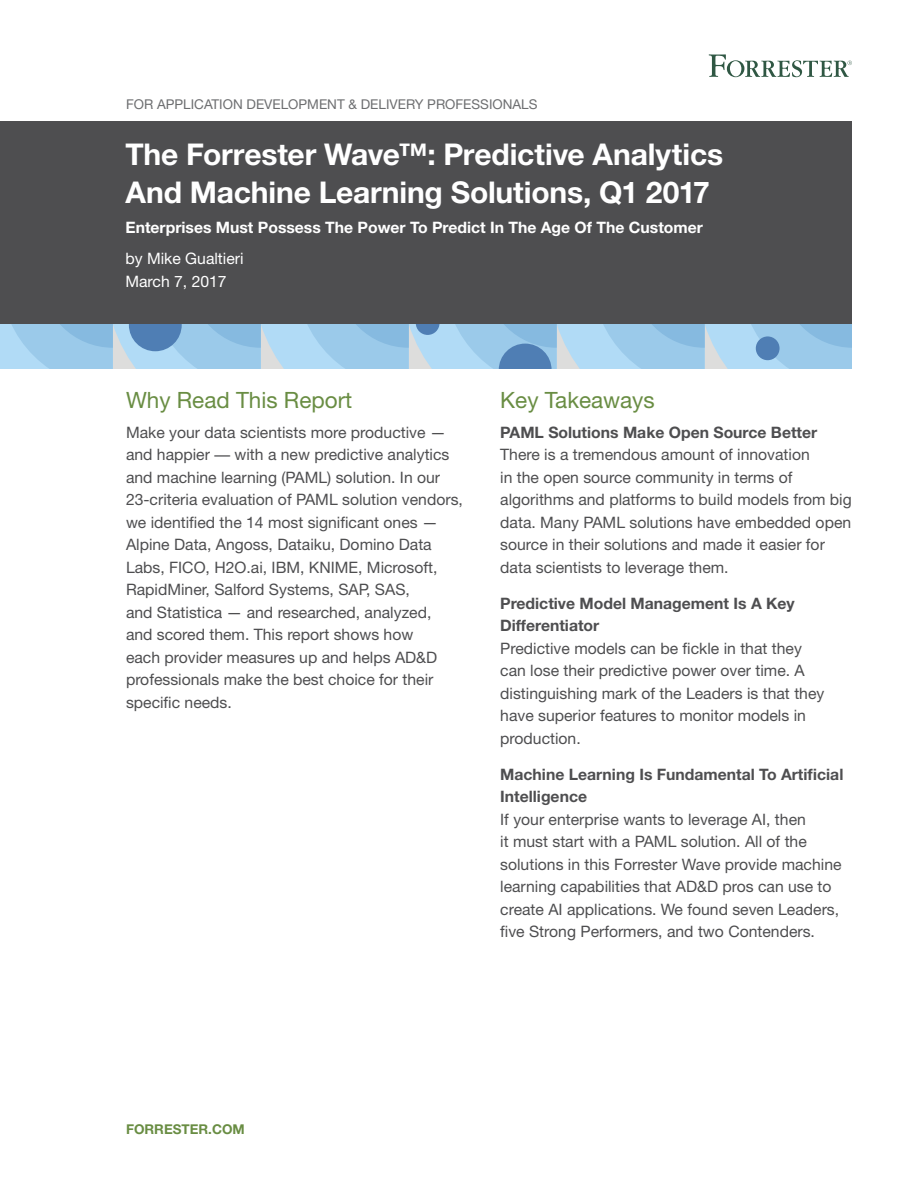
<style>
.page{position:relative;width:918px;height:1188px;background:#fff}
.page>*{position:absolute;margin:0;border:0;box-sizing:border-box;transform-origin:0 0}
.t1{font:700 30px/37.5px "Helvetica Neue LT Std";letter-spacing:-.005em;color:#fff}
.t2{font:22.5px "Helvetica Neue LT Std";color:#698d43}
.t3{font:15.75px/22.5px "Helvetica Neue LT Std";color:#4e4e50}
.t4{font:700 15.75px/22.5px "Helvetica Neue LT Std";color:#4e4e50}
.t5{font:700 15.75px "Helvetica Neue LT Std";color:#fff}
.t6{font:15.75px/22.5px "Helvetica Neue LT Std";color:#fff}
.t7{font:13.5px "Helvetica Neue LT Std";color:#6d6e70}
.t8{font:700 13.5px "Helvetica Neue LT Std";color:#698d43}
.s1{font-family:"Arial"}
</style>
<div class="page">
<div style="left:0;top:122px;width:852px;height:202px;background:#4e4e50"></div>
<svg style="left:0;top:324px;width:852px;height:45px;background:#9dc8e7"></svg>
<svg style="left:709px;top:54px;width:143px;height:23px"></svg>
<p class="t7" style="left:126px;top:96px;width:413px">For Application Developm ent &amp; Delivery Professionals</p>
<h1 class="t1" style="left:125px;top:135px;width:599px">The Forrester Wave™: Predictive Analytics<br>And Machine Learning Solutions, Q1 2017</h1>
<p class="t5" style="left:125px;top:218px;width:579px">Enterprises Must Possess The Power To Predict In The Age Of The Customer</p>
<p class="t6" style="left:125px;top:247px;width:120px">by Mike Gualtieri<br>March 7, 2017</p>
<h2 class="t2" style="left:126px;top:386px;width:228px">Why Read This Report</h2>
<p class="t3" style="left:126px;top:421px;width:338px">Make your data scientists more productive — and happier <span class="s1">—</span> with a new predictive analytics and machine learning (PAML) solution. I n our 23-criteria evaluation of PAML solution vendors, we identified the 14 most significant ones — Alpine Data, Angoss, Dataiku, Domino Data Labs, FICO, H2O.ai, I BM, KNI ME, Microsoft, RapidMiner, Salford Systems, SAP, SAS,<br>and Statistica — and researched, analyzed,<br>and scored them. This report shows how<br>each provider measures up and helps AD&amp;D professionals make the best choice for their specific needs.</p>
<h2 class="t2" style="left:500px;top:386px;width:156px">Key Takeaways</h2>
<p class="t4" style="left:500px;top:420px;width:319px">PAML Solutions Make Open Source Better</p>
<p class="t3" style="left:500px;top:443px;width:353px">There is a tremendous amount of innovation<br>in the open source community in terms of algorithms and platforms to build models from big data. Many PAML solutions have embedded open source in their solutions and made it easier for data scientists to leverage them.</p>
<p class="t4" style="left:500px;top:591px;width:296px">Predictive Model Management Is A Key<br>Differentiator</p>
<p class="t3" style="left:500px;top:637px;width:326px">Predictive models can be fickle in that they can lose their predictive power over time. A distinguishing mark of the Leaders is that they have superior features to monitor models in production.</p>
<p class="t4" style="left:500px;top:762px;width:345px">Machine Learning Is Fundamental To Artificial<br>Intelligence</p>
<p class="t3" style="left:500px;top:808px;width:343px">If your enterprise wants to leverage AI , then<br>it must start with a PAML solution. All of the solutions in this Forrester Wave provide machine learning capabilities that AD&amp;D pros can use to create AI applications. We found seven Leaders, five Strong Performers, and two Contenders.</p>
<p class="t8" style="left:126px;top:1121px;width:48px">forreste</p>
<p class="t8" style="left:199px;top:1121px;width:25px">r.com</p>
</div>
